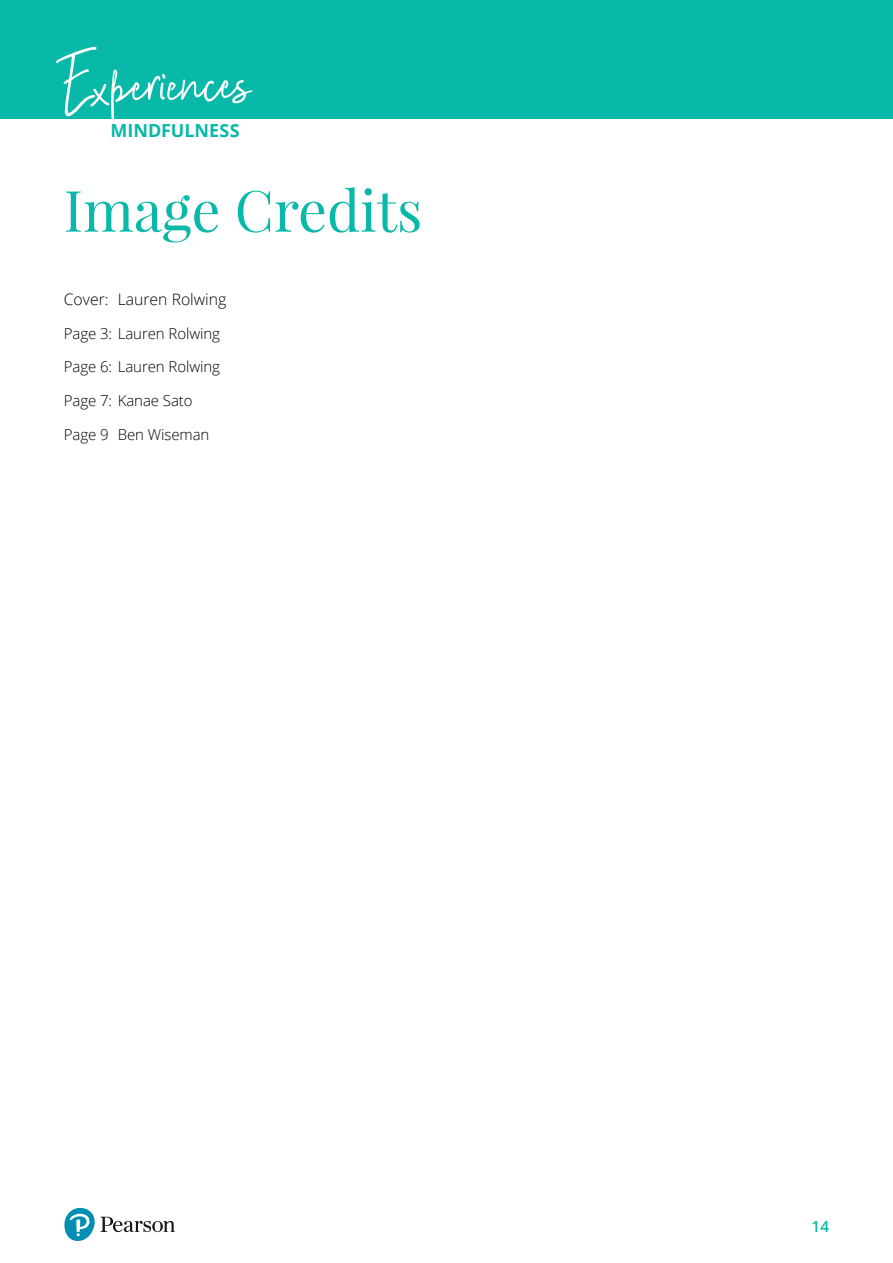
<style>
.page{position:relative;width:893px;height:1263px;background:#fff}
.page>*{position:absolute;margin:0;border:0;box-sizing:border-box;transform-origin:0 0}
.Page_Header{font:57px "Playfair Display";color:#08b9a9}
.t1{font:700 18px "Open Sans";color:#08b9a9}
.Body_Text{font:300 15.75px "Open Sans";color:#000001}
.t2{font:600 15.45px "Open Sans";color:#08b9a9}
.Body_Text-2{font:300 15px "Open Sans";letter-spacing:-.005em;color:#000001}
</style>
<div class="page">
<div style="left:0;top:0;width:893px;height:119px;background:#08b9a9"></div>
<svg style="left:56px;top:46px;width:197px;height:73px"></svg>
<svg style="left:64px;top:1207px;width:111px;height:34px"></svg>
<p class="t1" style="left:111px;top:118px;width:131px">MINDFULNESS</p>
<p class="Page_Header" style="left:64px;top:175px;width:360px">Image Credits</p>
<p class="Body_Text" style="left:64px;top:288px;width:164px">Cover: Lauren Rolwing</p>
<p class="Body_Text-2" style="left:64px;top:323px;width:158px">Page 3: Lauren Rolwing</p>
<p class="Body_Text-2" style="left:64px;top:357px;width:158px">Page 6: Lauren Rolwing</p>
<p class="Body_Text-2" style="left:64px;top:390px;width:130px">Page 7: Kanae Sato</p>
<p class="Body_Text-2" style="left:64px;top:424px;width:147px">Page 9 Ben Wiseman</p>
<p class="t2" style="left:812px;top:1216px;width:19px">14</p>
</div>
